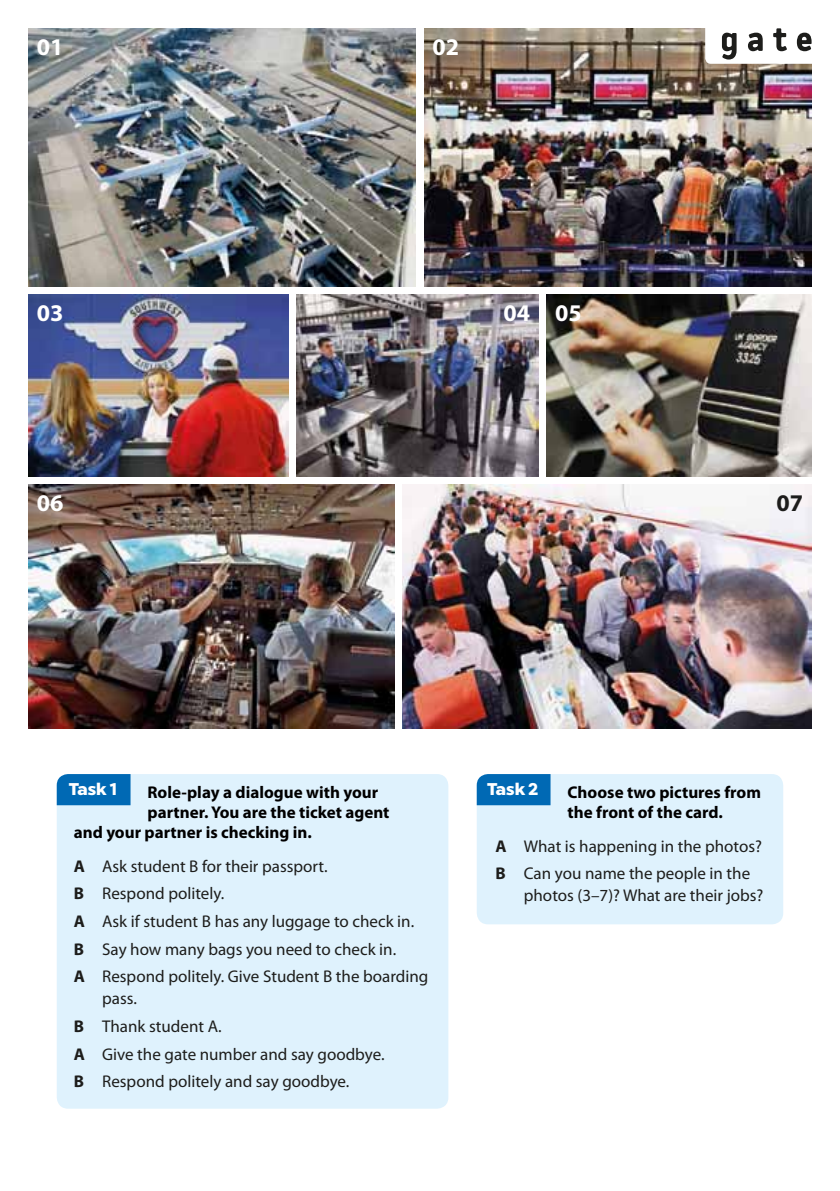
<style>
.page{position:relative;width:840px;height:1191px;background:#fff}
.page>*{position:absolute;margin:0;border:0;box-sizing:border-box;transform-origin:0 0}
.t1{font:700 24px "Myriad Pro";color:#fff}
.t2{font:700 24px "Myriad Pro";color:#1d1d1b}
.t3{font:17px/27.6px "Myriad Pro";color:#1d1d1b}
.t4{font:700 17px/20px "Myriad Pro";color:#010000}
.t5{font:900 17px "Chronica Pro";color:#fff}
.s1{font-weight:700}
</style>
<div class="page">
<img style="left:424px;top:28px;width:387px;height:258px">
<img style="left:28px;top:28px;width:388px;height:258px">
<div style="left:57px;top:774px;width:391px;height:334px;background:#dff2fd;border-radius:11px"></div>
<div style="left:57px;top:774px;width:73px;height:31px;background:#0069b4"></div>
<div style="left:476px;top:774px;width:306px;height:150px;background:#dff2fd;border-radius:11px"></div>
<div style="left:476px;top:774px;width:74px;height:31px;background:#0069b4"></div>
<img style="left:403px;top:484px;width:408px;height:244px">
<img style="left:28px;top:484px;width:367px;height:244px">
<img style="left:28px;top:294px;width:260px;height:182px">
<img style="left:296px;top:294px;width:242px;height:182px">
<img style="left:546px;top:294px;width:265px;height:182px">
<svg style="left:704px;top:28px;width:108px;height:36px"></svg>
<h1 class="t1" style="left:37px;top:31px;width:28px">01</h1>
<h1 class="t1" style="left:432px;top:31px;width:28px">02</h1>
<h1 class="t1" style="left:37px;top:297px;width:28px">03</h1>
<h1 class="t1" style="left:503px;top:297px;width:80px">04 05</h1>
<h1 class="t1" style="left:37px;top:487px;width:28px">06</h1>
<h1 class="t2" style="left:776px;top:487px;width:28px">07</h1>
<p class="t5" style="left:69px;top:778px;width:50px">Task 1</p>
<p class="t4" style="left:147px;top:782px;width:232px">Role-play a dialogue with your</p>
<p class="t4" style="left:147px;top:802px;width:243px">partner. You are the ticket agent</p>
<p class="t4" style="left:74px;top:822px;width:239px">and your partner is checking in.</p>
<p class="t3" style="left:74px;top:851px;width:356px"><span class="s1">A</span> Ask student B for their passport.<br><span class="s1">B</span> Respond politely.<br><span class="s1">A</span> Ask if student B has any luggage to check in.<br><span class="s1">B</span> Say how many bags you need to check in.<br><span class="s1">A</span> Respond politely. Give Student B the boarding</p>
<p class="t3" style="left:74px;top:984px;width:312px;text-indent:28px">pass.<br><span class="s1">B</span> Thank student A.<br><span class="s1">A</span> Give the gate number and say goodbye.<br><span class="s1">B</span> Respond politely and say goodbye.</p>
<p class="t5" style="left:487px;top:778px;width:53px">Task 2</p>
<p class="t4" style="left:567px;top:782px;width:195px">Choose two pictures from the front of the card.</p>
<p class="t3" style="left:495px;top:831px;width:268px"><span class="s1">A</span> What is happening in the photos?<br><span class="s1">B</span> Can you name the people in the</p>
<p class="t3" style="left:523px;top:881px;width:241px">photos (3–7)? What are their jobs?</p>
</div>
